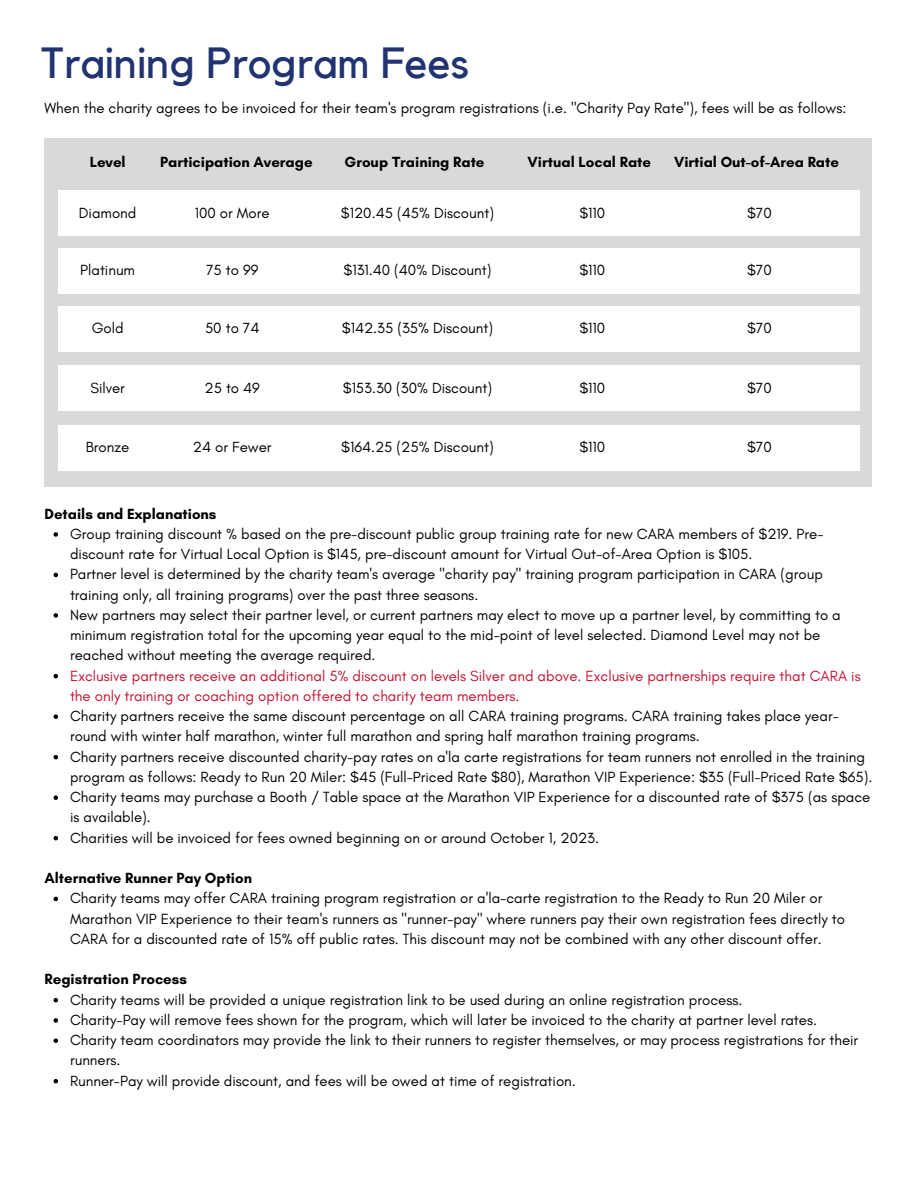
<style>
.page{position:relative;width:918px;height:1188px;background:#fff}
.page>*{position:absolute;margin:0;border:0;box-sizing:border-box;transform-origin:0 0}
.t1{font:43.5px "Kollektif";color:#213471}
.t2{font:15px/20.2px "Glacial Indifference";color:#000}
.t3{font:15px/20.2px "Glacial Indifference";color:#c41230}
.t4{font:700 15px "Glacial Indifference";color:#000}
</style>
<div class="page">
<div style="left:45px;top:139px;width:827px;height:348px;background:#d9d9d9"></div>
<div style="left:58px;top:190px;width:802px;height:46px;background:#fff"></div>
<div style="left:58px;top:248px;width:802px;height:45px;background:#fff"></div>
<div style="left:58px;top:306px;width:802px;height:45px;background:#fff"></div>
<div style="left:58px;top:366px;width:802px;height:45px;background:#fff"></div>
<div style="left:58px;top:425px;width:802px;height:46px;background:#fff"></div>
<svg style="left:54px;top:532px;width:4px;height:5px"></svg>
<svg style="left:54px;top:573px;width:4px;height:4px"></svg>
<svg style="left:54px;top:613px;width:4px;height:5px"></svg>
<svg style="left:54px;top:674px;width:4px;height:4px"></svg>
<svg style="left:54px;top:714px;width:4px;height:5px"></svg>
<svg style="left:54px;top:755px;width:4px;height:4px"></svg>
<svg style="left:54px;top:795px;width:4px;height:5px"></svg>
<svg style="left:54px;top:836px;width:4px;height:4px"></svg>
<svg style="left:54px;top:897px;width:4px;height:4px"></svg>
<svg style="left:54px;top:998px;width:4px;height:4px"></svg>
<svg style="left:54px;top:1018px;width:4px;height:5px"></svg>
<svg style="left:54px;top:1038px;width:4px;height:5px"></svg>
<svg style="left:54px;top:1079px;width:4px;height:4px"></svg>
<h1 class="t1" style="left:42px;top:43px;width:429px">Training Program Fees</h1>
<p class="t2" style="left:45px;top:98px;width:803px">When the charity agrees to be invoiced for their team's program registrations (i.e. "Charity Pay Rate"), fees will be as follows:</p>
<p class="t4" style="left:90px;top:153px;width:37px">Level</p>
<p class="t4" style="left:160px;top:153px;width:154px">Participation Average</p>
<p class="t4" style="left:345px;top:153px;width:141px">Group Training Rate</p>
<p class="t4" style="left:528px;top:153px;width:125px">Virtual Local Rate</p>
<p class="t4" style="left:674px;top:153px;width:166px">Virtial Out-of-Area Rate</p>
<p class="t2" style="left:79px;top:202px;width:59px">Diamond</p>
<p class="t2" style="left:195px;top:202px;width:76px">100 or More</p>
<p class="t2" style="left:341px;top:202px;width:155px">$120.45 (45% Discount)</p>
<p class="t2" style="left:579px;top:202px;width:27px">$110</p>
<p class="t2" style="left:747px;top:202px;width:26px">$70</p>
<p class="t2" style="left:80px;top:260px;width:56px">Platinum</p>
<p class="t2" style="left:206px;top:260px;width:54px">75 to 99</p>
<p class="t2" style="left:344px;top:260px;width:149px">$131.40 (40% Discount)</p>
<p class="t2" style="left:579px;top:260px;width:27px">$110</p>
<p class="t2" style="left:747px;top:260px;width:26px">$70</p>
<p class="t2" style="left:92px;top:318px;width:33px">Gold</p>
<p class="t2" style="left:205px;top:318px;width:56px">50 to 74</p>
<p class="t2" style="left:342px;top:318px;width:153px">$142.35 (35% Discount)</p>
<p class="t2" style="left:579px;top:318px;width:27px">$110</p>
<p class="t2" style="left:747px;top:318px;width:26px">$70</p>
<p class="t2" style="left:90px;top:377px;width:36px">Silver</p>
<p class="t2" style="left:204px;top:377px;width:57px">25 to 49</p>
<p class="t2" style="left:343px;top:377px;width:151px">$153.30 (30% Discount)</p>
<p class="t2" style="left:579px;top:377px;width:27px">$110</p>
<p class="t2" style="left:747px;top:377px;width:26px">$70</p>
<p class="t2" style="left:86px;top:437px;width:45px">Bronze</p>
<p class="t2" style="left:193px;top:437px;width:80px">24 or Fewer</p>
<p class="t2" style="left:341px;top:437px;width:154px">$164.25 (25% Discount)</p>
<p class="t2" style="left:579px;top:437px;width:27px">$110</p>
<p class="t2" style="left:747px;top:437px;width:26px">$70</p>
<p class="t4" style="left:45px;top:504px;width:173px">Details and Explanations</p>
<p class="t2" style="left:70px;top:524px;width:772px">Group training discount % based on the pre-discount public group training rate for new CARA members of $219. Pre&shy;discount rate for Virtual Local Option is $145, pre-discount amount for Virtual Out-of-Area Option is $105.<br>Partner level is determined by the charity team's average "charity pay" training program participation in CARA (group training only, all training programs) over the past three seasons.<br>New partners may select their partner level, or current partners may elect to move up a partner level, by committing to a minimum registration total for the upcoming year equal to the mid-point of level selected. Diamond Level may not be reached without meeting the average required.</p>
<p class="t3" style="left:70px;top:665px;width:792px">Exclusive partners receive an additional 5% discount on levels Silver and above. Exclusive partnerships require that CARA is the only training or coaching option offered to charity team members.</p>
<p class="t2" style="left:70px;top:706px;width:804px">Charity partners receive the same discount percentage on all CARA training programs. CARA training takes place year&shy;round with winter half marathon, winter full marathon and spring half marathon training programs.<br>Charity partners receive discounted charity-pay rates on a'la carte registrations for team runners not enrolled in the training program as follows: Ready to Run 20 Miler: $45 (Full-Priced Rate $80), Marathon VIP Experience: $35 (Full-Priced Rate $65).<br>Charity teams may purchase a Booth / Table space at the Marathon VIP Experience for a discounted rate of $375 (as space is available).<br>Charities will be invoiced for fees owned beginning on or around October 1, 2023.</p>
<p class="t4" style="left:45px;top:869px;width:209px">Alternative Runner Pay Option</p>
<p class="t2" style="left:70px;top:888px;width:777px">Charity teams may offer CARA training program registration or a'la-carte registration to the Ready to Run 20 Miler or<br>Marathon VIP Experience to their team's runners as "runner-pay" where runners pay their own registration fees directly to<br>CARA for a discounted rate of 15% off public rates. This discount may not be combined with any other discount offer.</p>
<p class="t4" style="left:45px;top:970px;width:144px">Registration Process</p>
<p class="t2" style="left:70px;top:989px;width:790px">Charity teams will be provided a unique registration link to be used during an online registration process.<br>Charity-Pay will remove fees shown for the program, which will later be invoiced to the charity at partner level rates.<br>Charity team coordinators may provide the link to their runners to register themselves, or may process registrations for their runners.<br>Runner-Pay will provide discount, and fees will be owed at time of registration.</p>
</div>
